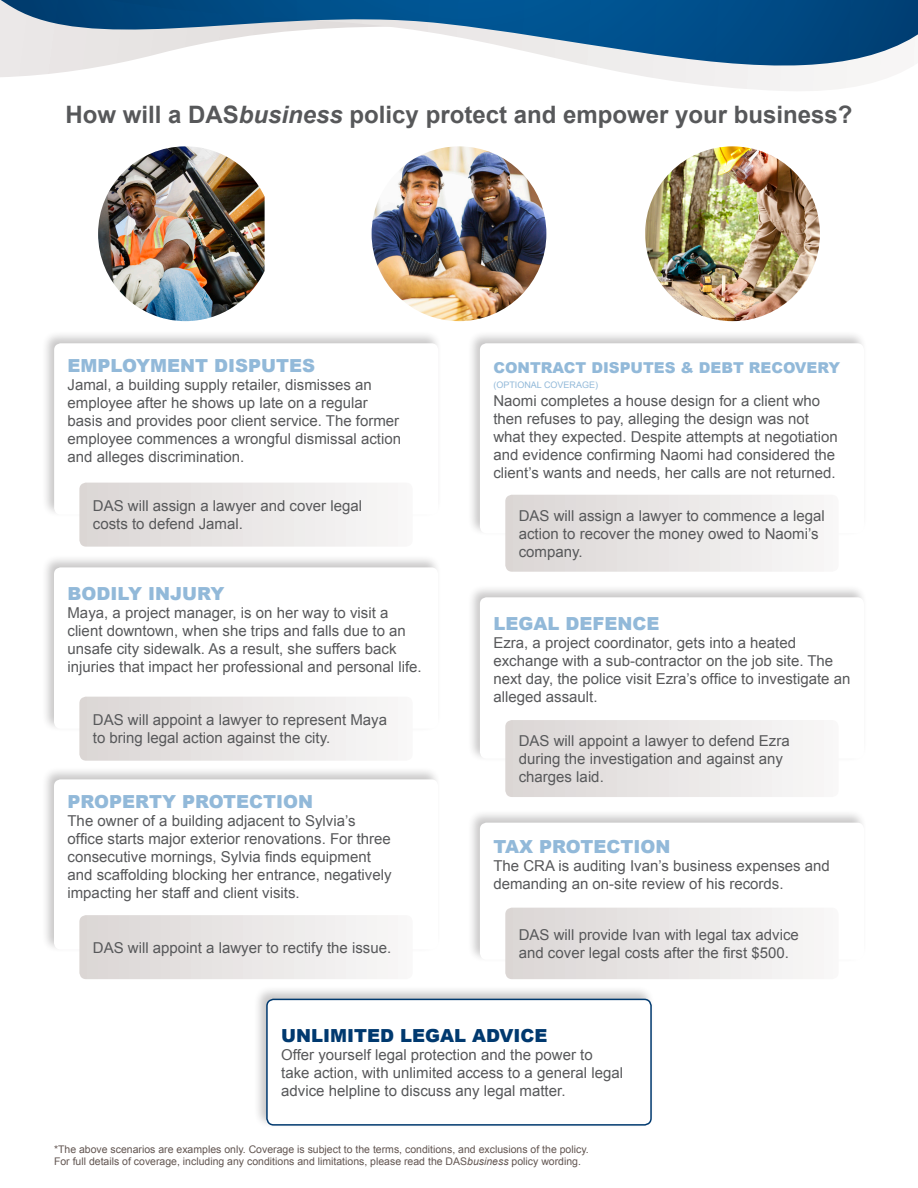
<style>
.page{position:relative;width:918px;height:1188px;background:#fff}
.page>*{position:absolute;margin:0;border:0;box-sizing:border-box;transform-origin:0 0}
.t1{font:700 24px "Arial";color:#57585a}
.Paragraph_Style_1{font:900 18px "Arial";color:#92b9d9}
.Paragraph_Style_1-2{font:900 18px "Arial";color:#00396f}
.Paragraph_Style_1-3{font:15px/18px "Arial";color:#57585a}
.Paragraph_Style_1-4{font:900 15px "Arial";color:#92b9d9}
.t2{font:10.5px "Arial";color:#625551}
.Paragraph_Style_1-5{font:9px "Arial";color:#92b9d9}
.s1{font-style:italic}
</style>
<div class="page">
<div style="left:41px;top:554px;width:401px;height:178px;background:#231f20;opacity:.25"></div>
<div style="left:54px;top:567px;width:384px;height:162px;background:#fff;border-radius:7px"></div>
<svg style="left:79px;top:697px;width:334px;height:64px"></svg>
<div style="left:467px;top:330px;width:401px;height:207px;background:#231f20;opacity:.25"></div>
<div style="left:480px;top:343px;width:384px;height:190px;background:#fff;border-radius:7px"></div>
<svg style="left:505px;top:495px;width:334px;height:77px"></svg>
<div style="left:41px;top:766px;width:401px;height:187px;background:#231f20;opacity:.25"></div>
<div style="left:54px;top:779px;width:384px;height:170px;background:#fff;border-radius:7px"></div>
<svg style="left:79px;top:915px;width:334px;height:64px"></svg>
<svg style="left:613px;top:70px;width:267px;height:21px"></svg>
<svg style="left:0;top:0;width:918px;height:70px"></svg>
<img style="left:98px;top:146px;width:167px;height:175px">
<img style="left:645px;top:146px;width:175px;height:175px;border-radius:87px">
<img style="left:372px;top:146px;width:174px;height:175px;border-radius:87px">
<div style="left:41px;top:330px;width:401px;height:188px;background:#231f20;opacity:.25"></div>
<div style="left:54px;top:343px;width:384px;height:172px;background:#fff;border-radius:7px"></div>
<svg style="left:79px;top:483px;width:334px;height:64px"></svg>
<div style="left:467px;top:584px;width:401px;height:178px;background:#231f20;opacity:.25"></div>
<div style="left:480px;top:597px;width:384px;height:162px;background:#fff;border-radius:7px"></div>
<svg style="left:505px;top:720px;width:334px;height:77px"></svg>
<div style="left:467px;top:810px;width:401px;height:153px;background:#231f20;opacity:.25"></div>
<div style="left:480px;top:823px;width:384px;height:137px;background:#fff;border-radius:7px"></div>
<svg style="left:505px;top:908px;width:334px;height:71px"></svg>
<div style="left:253px;top:986px;width:402px;height:143px;background:#231f20;opacity:.25"></div>
<div style="left:267px;top:999px;width:384px;height:126px;background:#fff;border-radius:7px"></div>
<div style="left:266px;top:999px;width:386px;height:127px;border:2px solid #00396f;border-radius:7px"></div>
<p class="t1" style="left:66px;top:99px;width:788px">How will a DAS<span class="s1">business</span> policy protect and empower your business?</p>
<p class="Paragraph_Style_1" style="left:68px;top:353px;width:249px">EMPLOYMENT DISPUTES</p>
<p class="Paragraph_Style_1-3" style="left:68px;top:376px;width:335px">Jamal, a building supply retailer, dismisses an employee after he shows up late on a regular basis and provides poor client service. The former employee commences a wrongful dismissal action and alleges discrimination.</p>
<p class="Paragraph_Style_1-3" style="left:93px;top:497px;width:271px">DAS will assign a lawyer and cover legal costs to defend Jamal.</p>
<p class="Paragraph_Style_1" style="left:68px;top:581px;width:158px">BODILY INJURY</p>
<p class="Paragraph_Style_1-3" style="left:68px;top:604px;width:356px">Maya, a project manager, is on her way to visit a client downtown, when she trips and falls due to an unsafe city sidewalk. As a result, she suffers back injuries that impact her professional and personal life.</p>
<p class="Paragraph_Style_1-3" style="left:93px;top:711px;width:296px">DAS will appoint a lawyer to represent Maya to bring legal action against the city.</p>
<p class="Paragraph_Style_1" style="left:68px;top:788px;width:247px">PROPERTY PROTECTION</p>
<p class="Paragraph_Style_1-3" style="left:68px;top:812px;width:326px">The owner of a building adjacent to Sylvia’s office starts major exterior renovations. For three consecutive mornings, Sylvia finds equipment and scaffolding blocking her entrance, negatively impacting her staff and client visits.</p>
<p class="Paragraph_Style_1-3" style="left:93px;top:939px;width:300px">DAS will appoint a lawyer to rectify the issue.</p>
<p class="Paragraph_Style_1-4" style="left:493px;top:357px;width:348px">CONTRACT DISPUTES &amp; DEBT RECOVERY</p>
<p class="Paragraph_Style_1-5" style="left:493px;top:379px;width:106px">(OPTIONAL COVERAGE)</p>
<p class="Paragraph_Style_1-3" style="left:493px;top:392px;width:346px">Naomi completes a house design for a client who then refuses to pay, alleging the design was not what they expected. Despite attempts at negotiation and evidence confirming Naomi had considered the client’s wants and needs, her calls are not returned.</p>
<p class="Paragraph_Style_1-3" style="left:519px;top:507px;width:307px">DAS will assign a lawyer to commence a legal action to recover the money owed to Naomi’s company.</p>
<p class="Paragraph_Style_1" style="left:493px;top:611px;width:167px">LEGAL DEFENCE</p>
<p class="Paragraph_Style_1-3" style="left:493px;top:634px;width:359px">Ezra, a project coordinator, gets into a heated exchange with a sub-contractor on the job site. The next day, the police visit Ezra’s office to investigate an alleged assault.</p>
<p class="Paragraph_Style_1-3" style="left:519px;top:732px;width:272px">DAS will appoint a lawyer to defend Ezra during the investigation and against any charges laid.</p>
<p class="Paragraph_Style_1" style="left:493px;top:833px;width:178px">TAX PROTECTION</p>
<p class="Paragraph_Style_1-3" style="left:493px;top:857px;width:338px">The CRA is auditing Ivan’s business expenses and demanding an on-site review of his records.</p>
<p class="Paragraph_Style_1-3" style="left:519px;top:926px;width:282px">DAS will provide Ivan with legal tax advice and cover legal costs after the first $500.</p>
<p class="Paragraph_Style_1-2" style="left:281px;top:1022px;width:268px">UNLIMITED LEGAL ADVICE</p>
<p class="Paragraph_Style_1-3" style="left:281px;top:1045px;width:343px">Offer yourself legal protection and the power to take action, with unlimited access to a general legal advice helpline to discuss any legal matter.</p>
<p class="t2" style="left:54px;top:1142px;width:536px">*The above scenarios are examples only. Coverage is subject to the terms, conditions, and exclusions of the policy.</p>
<p class="t2" style="left:54px;top:1155px;width:529px">For full details of coverage, including any conditions and limitations, please read the DAS<span class="s1">business</span> policy wording.</p>
</div>
